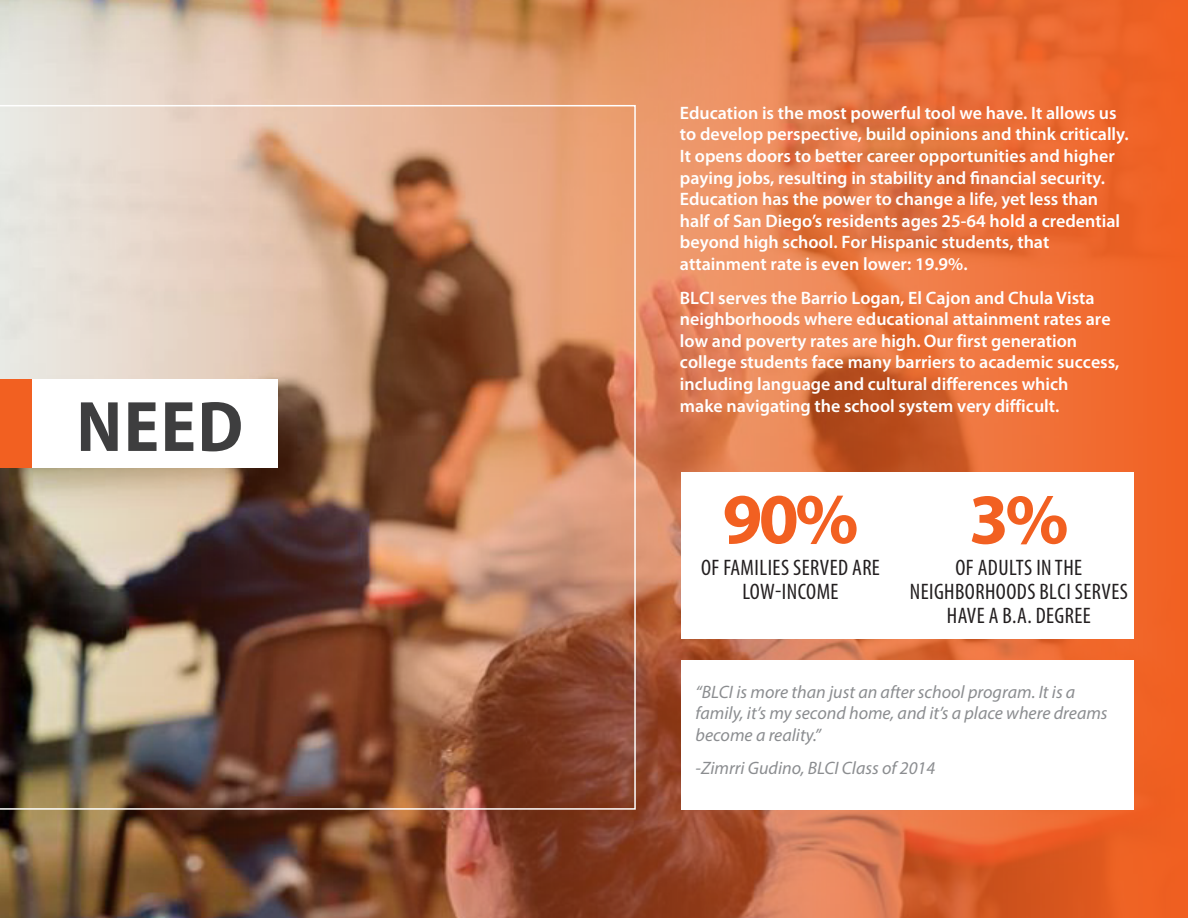
<style>
.page{position:relative;width:1188px;height:918px;background:#fff}
.page>*{position:absolute;margin:0;border:0;box-sizing:border-box;transform-origin:0 0}
.TITLE_Solo{font:700 semi-condensed 72px "Myriad Pro";color:#3e3e3f}
.BIG_ORANGE_Number{font:700 72px "Myriad Pro";color:#f26021}
.Label_InfoGraph{font:700 72px "Myriad Pro";color:#f26021}
.Label_InfoGraph-2{font:condensed 22.5px/24px "Myriad Pro";letter-spacing:.02em;color:#231f20;text-align:center}
.White_Text{font:600 18px/21.6px "Myriad Pro";color:#fff}
.Testimonial{font:italic 18px/21.6px "Myriad Pro";color:#8b8d90}
</style>
<div class="page">
<img style="left:0;top:0;width:1188px;height:918px">
<div style="left:681px;top:473px;width:453px;height:166px;background:#fff"></div>
<div style="left:681px;top:660px;width:453px;height:150px;background:#fff"></div>
<img style="left:0;top:105px;width:636px;height:705px">
<p class="TITLE_Solo" style="left:76px;top:380px;width:168px">NEED</p>
<p class="White_Text" style="left:680px;top:102px;width:450px">Education is the most powerful tool we have. It allows us to develop perspective, build opinions and think critically.<br>It opens doors to better career opportunities and higher paying jobs, resulting in stability and financial security.<br>Education has the power to change a life, yet less than half of San Diego’s residents ages 25-64 hold a credential beyond high school. For Hispanic students, that attainment rate is even lower: 19.9%.</p>
<p class="White_Text" style="left:680px;top:286px;width:441px">BLCI serves the Barrio Logan, El Cajon and Chula Vista neighborhoods where educational attainment rates are low and poverty rates are high. Our first generation college students face many barriers to academic success, including language and cultural differences which<br>make navigating the school system very difficult.</p>
<p class="BIG_ORANGE_Number" style="left:723px;top:472px;width:138px">90%</p>
<p class="Label_InfoGraph-2" style="left:743px;top:579px;width:98px">LOW-INCOME</p>
<p class="Label_InfoGraph-2" style="left:701px;top:555px;width:180px">OF FAMILIES SERVED ARE</p>
<p class="Label_InfoGraph" style="left:969px;top:472px;width:101px">3%</p>
<p class="Label_InfoGraph-2" style="left:910px;top:579px;width:220px">NEIGHBORHOODS BLCI SERVES<br>HAVE A B.A. DEGREE</p>
<p class="Label_InfoGraph-2" style="left:955px;top:555px;width:128px">OF ADULTS IN THE</p>
<p class="Testimonial" style="left:696px;top:680px;width:414px">“BLCI is more than just an after school program. It is a family, it’s my second home, and it’s a place where dreams become a reality.”</p>
<p class="Testimonial" style="left:696px;top:757px;width:241px">-Zimrri Gudino, BLCI Class of 2014</p>
</div>
